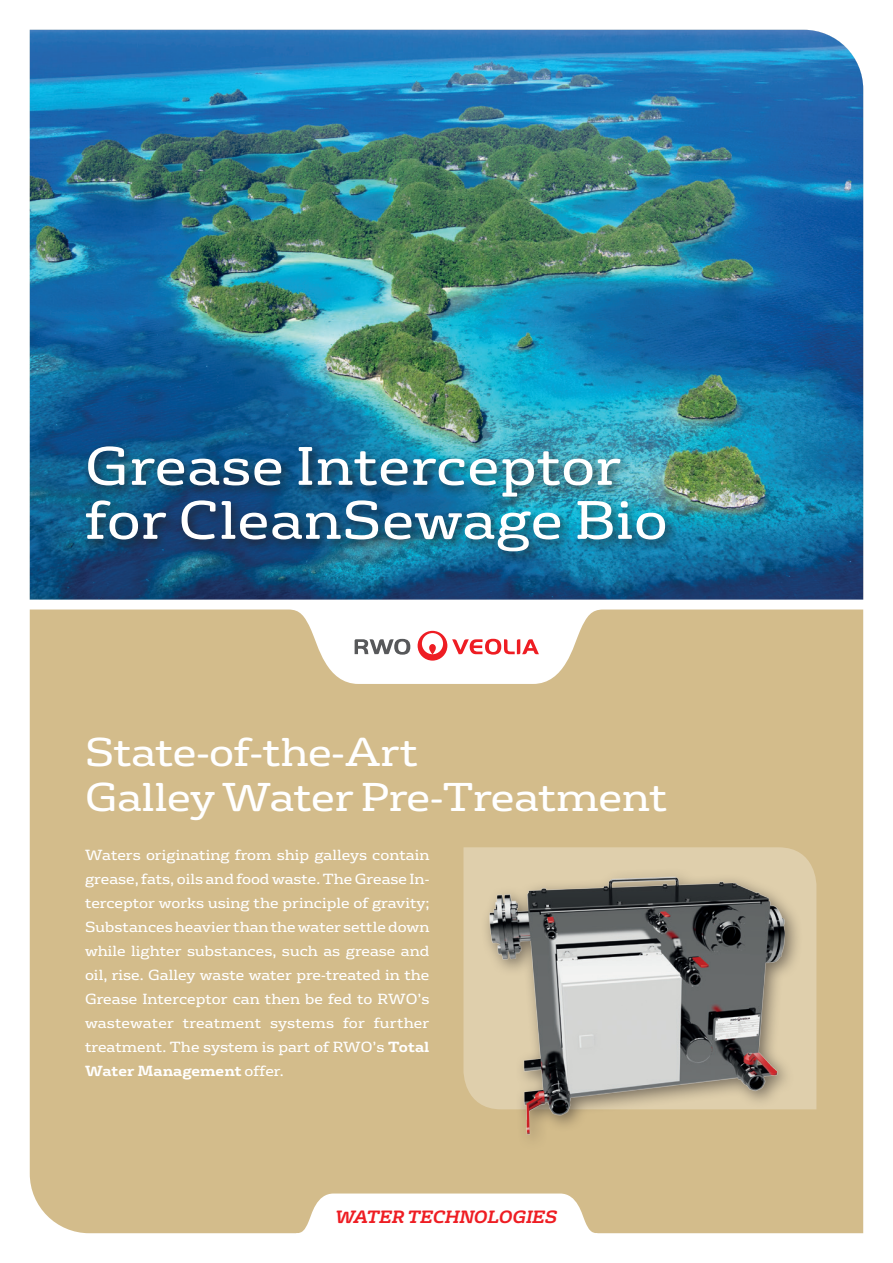
<style>
.page{position:relative;width:893px;height:1263px;background:#fff}
.page>*{position:absolute;margin:0;border:0;box-sizing:border-box;transform-origin:0 0}
.t1{font:52.5px/54px "FS Rufus";letter-spacing:.01em;color:#fff;scale:1.06 1}
.t2{font:39px/45px "FS Rufus";letter-spacing:-.01em;color:#fff;scale:1.06 1}
.t3{font:italic 700 17.25px "FS Rufus";letter-spacing:-.01em;color:#ee1d23}
.t4{font:14.25px/24px "FS Rufus";color:#fff;text-align:justify;scale:1.04 1}
.s1{font-weight:700}
</style>
<div class="page">
<div style="left:30px;top:684px;width:833px;height:549px;background:#d3bc8b"></div>
<img style="left:30px;top:30px;width:833px;height:570px">
<svg style="left:296px;top:1193px;width:301px;height:41px"></svg>
<div style="left:81px;top:441px;width:597px;height:124px;background:#231f20;opacity:.75"></div>
<div style="left:480px;top:867px;width:323px;height:284px;background:#d3bc8b"></div>
<img style="left:450px;top:852px;width:406px;height:288px">
<svg style="left:29px;top:609px;width:835px;height:75px;fill:#d3bc8b"></svg>
<svg style="left:418px;top:631px;width:121px;height:30px"></svg>
<svg style="left:355px;top:639px;width:55px;height:16px"></svg>
<h1 class="t1" style="left:85px;top:436px;width:551px">Grease Interceptor for CleanSewage Bio</h1>
<h2 class="t2" style="left:85px;top:728px;width:551px">State-of-the-Art<br>Galley Water Pre-Treatment</h2>
<p class="t4" style="left:85px;top:842px;width:333px">Waters originating from ship galleys contain grease, fats, oils and food waste. The Grease In&shy;terceptor works using the principle of gravity; Substances heavier than the water settle down while lighter substances, such as grease and oil, rise. Galley waste water pre-treated in the Grease Interceptor can then be fed to RWO’s wastewater treatment systems for further treatment. The system is part of RWO’s <span class="s1">Total Water Management</span> offer.</p>
<p class="t3" style="left:336px;top:1202px;width:223px">WATER TECHNOLOGIES</p>
</div>
